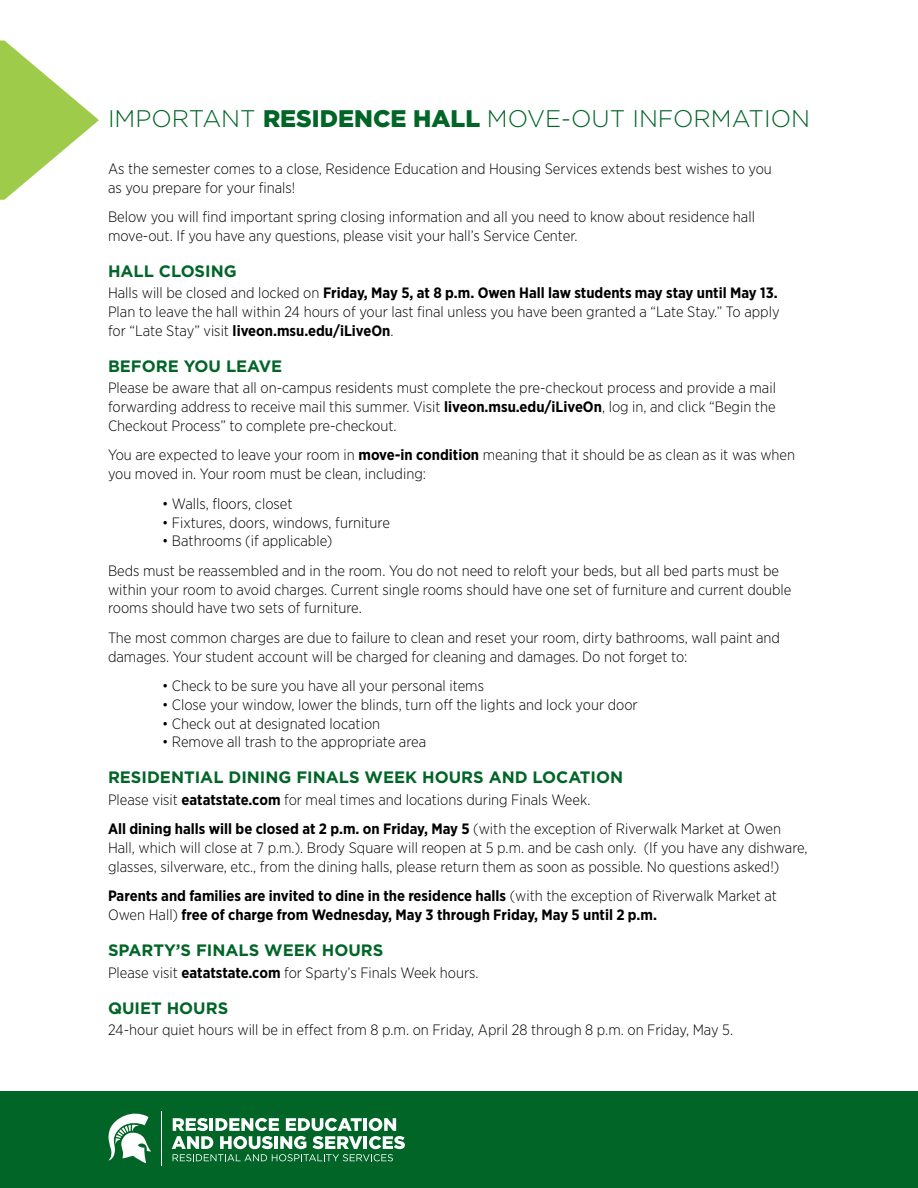
<style>
.page{position:relative;width:918px;height:1188px;background:#fff}
.page>*{position:absolute;margin:0;border:0;box-sizing:border-box;transform-origin:0 0}
.t1{font:300 24px "Gotham";color:#006527}
.t2{font:700 16.5px "Gotham";color:#006527}
.t3{font:300 15px/18.8px "Gotham Narrow";color:#000}
.t4{font:700 15px/18.8px "Gotham Narrow";color:#000}
.s1{font-weight:900}
.s2{font-weight:700}
.s3{font-weight:300}
</style>
<div class="page">
<svg style="left:0;top:40px;width:99px;height:160px"></svg>
<div style="left:0;top:1092px;width:918px;height:96px;background:#006527"></div>
<svg style="left:108px;top:1113px;width:43px;height:50px"></svg>
<svg style="left:172px;top:1118px;width:233px;height:43px"></svg>
<hr style="left:161px;top:1112px;width:1px;height:53px;background:#fff">
<h1 class="t1" style="left:108px;top:104px;width:704px">IMPORTANT <span class="s1">RESIDENCE HALL</span> MOVE-OUT INFORMATION</h1>
<p class="t3" style="left:108px;top:159px;width:665px">As the semester comes to a close, Residence Education and Housing Services extends best wishes to you as you prepare for your finals!</p>
<p class="t3" style="left:108px;top:207px;width:648px">Below you will find important spring closing information and all you need to know about residence hall move-out. If you have any questions, please visit your hall’s Service Center.</p>
<p class="t2" style="left:108px;top:260px;width:130px">HALL CLOSING</p>
<p class="t3" style="left:108px;top:283px;width:673px;text-align:justify">Halls will be closed and locked on <span class="s2">Friday, May 5, at 8 p.m. Owen Hall law students may stay until May 13.<br></span>Plan to leave the hall within 24 hours of your last final unless you have been granted a “Late Stay.” To apply for “Late Stay” visit <span class="s2">liveon.msu.edu/iLiveOn</span>.</p>
<p class="t2" style="left:108px;top:355px;width:176px">BEFORE YOU LEAVE</p>
<p class="t3" style="left:108px;top:378px;width:669px;text-align:justify">Please be aware that all on-campus residents must complete the pre-checkout process and provide a mail forwarding address to receive mail this summer. Visit <span class="s2">liveon.msu.edu/iLiveOn</span>, log in, and click “Begin the Checkout Process” to complete pre-checkout.</p>
<p class="t3" style="left:108px;top:445px;width:689px">You are expected to leave your room in <span class="s2">move-in condition</span> meaning that it should be as clean as it was when you moved in. Your room must be clean, including:</p>
<p class="t3" style="left:162px;top:494px;width:132px">• Walls, floors, closet</p>
<p class="t3" style="left:162px;top:513px;width:229px">• Fixtures, doors, windows, furniture</p>
<p class="t3" style="left:108px;top:526px;width:673px;line-height:29.5px;text-indent:54px">• Bathrooms (if applicable)<br>Beds must be reassembled and in the room. You do not need to reloft your beds, but all bed parts must be</p>
<p class="t3" style="left:108px;top:580px;width:685px">within your room to avoid charges. Current single rooms should have one set of furniture and current double rooms should have two sets of furniture.</p>
<p class="t3" style="left:108px;top:628px;width:674px">The most common charges are due to failure to clean and reset your room, dirty bathrooms, wall paint and damages. Your student account will be charged for cleaning and damages. Do not forget to:</p>
<p class="t3" style="left:162px;top:676px;width:324px">• Check to be sure you have all your personal items</p>
<p class="t3" style="left:162px;top:695px;width:477px">• Close your window, lower the blinds, turn off the lights and lock your door</p>
<p class="t3" style="left:162px;top:714px;width:220px">• Check out at designated location</p>
<p class="t3" style="left:162px;top:732px;width:266px">• Remove all trash to the appropriate area</p>
<p class="t2" style="left:108px;top:767px;width:517px">RESIDENTIAL DINING FINALS WEEK HOURS AND LOCATION</p>
<p class="t3" style="left:108px;top:784px;width:675px;line-height:29.5px">Please visit <span class="s2">eatatstate.com</span> for meal times and locations during Finals Week.<br><span class="s2">All dining halls will be closed at 2 p.m. on Friday, May 5</span> (with the exception of Riverwalk Market at Owen</p>
<p class="t3" style="left:108px;top:838px;width:701px">Hall, which will close at 7 p.m.). Brody Square will reopen at 5 p.m. and be cash only. (If you have any dishware, glasses, silverware, etc., from the dining halls, please return them as soon as possible. No questions asked!)</p>
<p class="t4" style="left:108px;top:887px;width:670px">Parents and families are invited to dine in the residence halls <span class="s3">(with the exception of Riverwalk Market at<br>Owen Hall)</span> free of charge from Wednesday, May 3 through Friday, May 5 until 2 p.m.</p>
<p class="t2" style="left:108px;top:939px;width:277px">SPARTY’S FINALS WEEK HOURS</p>
<p class="t3" style="left:108px;top:963px;width:372px">Please visit <span class="s2">eatatstate.com</span> for Sparty’s Finals Week hours.</p>
<p class="t2" style="left:108px;top:997px;width:122px">QUIET HOURS</p>
<p class="t3" style="left:108px;top:1020px;width:627px">24-hour quiet hours will be in effect from 8 p.m. on Friday, April 28 through 8 p.m. on Friday, May 5.</p>
</div>
